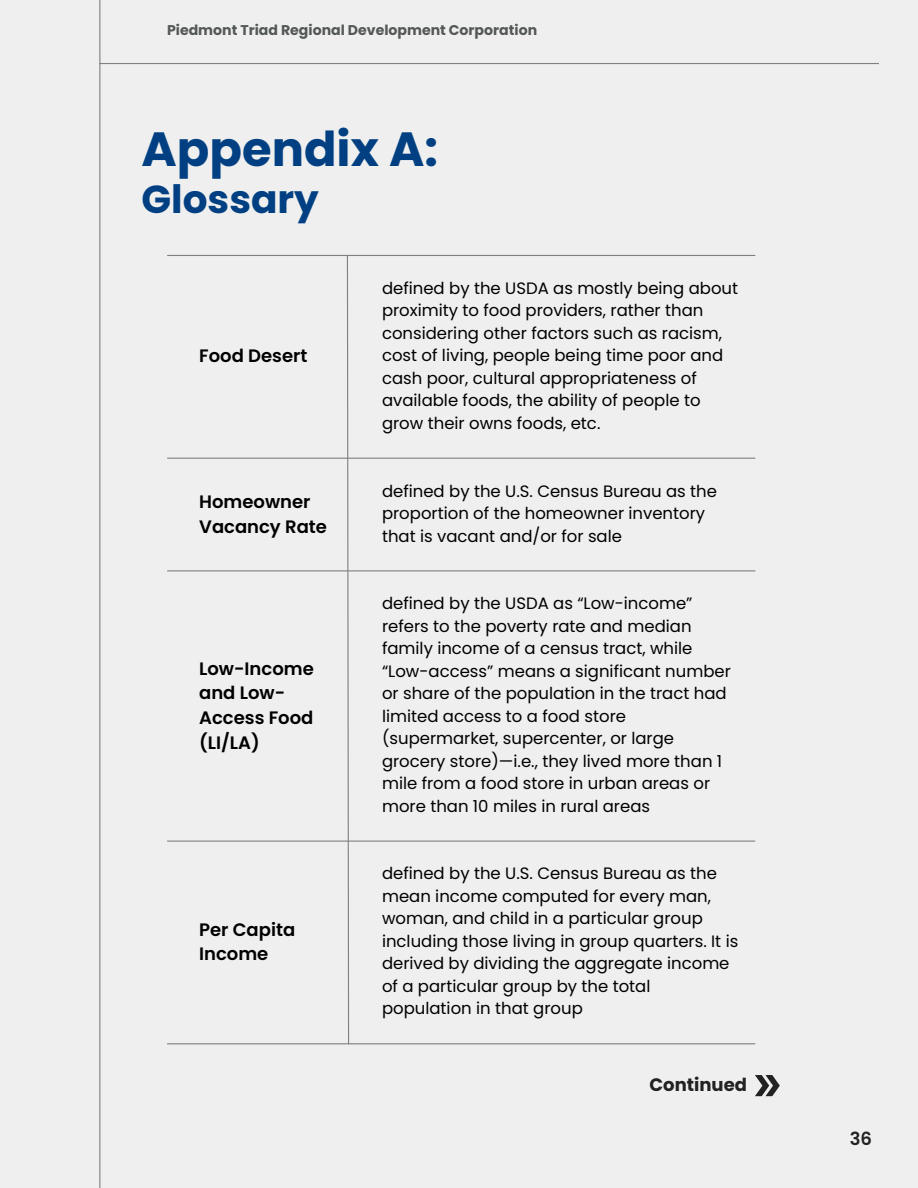
<style>
.page{position:relative;width:918px;height:1188px;background:#efefef}
.page>*{position:absolute;margin:0;border:0;box-sizing:border-box;transform-origin:0 0}
.t1{font:700 48px "Poppins";color:#004082}
.t2{font:700 39px "Poppins";color:#004082}
.t3{font:600 18px/24.8px "Poppins";color:#000}
.t4{font:700 18px "Poppins";color:#222}
.t5{font:600 18px "Poppins";color:#222}
.t6{font:16.5px/22.5px "Poppins";color:#000}
.t7{font:700 14.1px "Poppins";color:#545857}
</style>
<div class="page">
<hr style="left:99px;top:0;width:1px;height:1188px;background:#808080">
<hr style="left:99px;top:63px;width:780px;height:1px;background:#808080">
<hr style="left:167px;top:255px;width:588px;height:1px;background:#808080">
<hr style="left:167px;top:458px;width:588px;height:1px;background:#808080">
<hr style="left:167px;top:570px;width:588px;height:1px;background:#808080">
<svg style="left:346px;top:254px;width:4px;height:791px"></svg>
<hr style="left:167px;top:841px;width:588px;height:1px;background:#808080">
<hr style="left:167px;top:1043px;width:588px;height:1px;background:#808080">
<svg style="left:755px;top:1075px;width:25px;height:21px"></svg>
<p class="t7" style="left:167px;top:21px;width:372px">Piedmont Triad Regional Development Corporation</p>
<h1 class="t1" style="left:142px;top:115px;width:298px">Appendix A:</h1>
<h2 class="t2" style="left:142px;top:172px;width:179px">Glossary</h2>
<p class="t3" style="left:199px;top:344px;width:110px">Food Desert</p>
<p class="t6" style="left:382px;top:277px;width:358px">defined by the USDA as mostly being about proximity to food providers, rather than considering other factors such as racism, cost of living, people being time poor and cash poor, cultural appropriateness of available foods, the ability of people to grow their owns foods, etc.</p>
<p class="t3" style="left:199px;top:489px;width:129px">Homeowner<br>Vacancy Rate</p>
<p class="t6" style="left:382px;top:480px;width:337px">defined by the U.S. Census Bureau as the proportion of the homeowner inventory that is vacant and/or for sale</p>
<p class="t3" style="left:199px;top:656px;width:116px">Low-Income and Low-<br>Access Food (LI/LA)</p>
<p class="t3" style="left:199px;top:917px;width:98px">Per Capita<br>Income</p>
<p class="t6" style="left:382px;top:592px;width:350px">defined by the USDA as “Low-income” refers to the poverty rate and median family income of a census tract, while “Low-access” means a significant number or share of the population in the tract had limited access to a food store (supermarket, supercenter, or large grocery store)—i.e., they lived more than 1 mile from a food store in urban areas or more than 10 miles in rural areas</p>
<p class="t6" style="left:382px;top:862px;width:358px">defined by the U.S. Census Bureau as the mean income computed for every man, woman, and child in a particular group including those living in group quarters. It is derived by dividing the aggregate income of a particular group by the total population in that group</p>
<p class="t4" style="left:650px;top:1072px;width:99px">Continued</p>
<p class="t5" style="left:850px;top:1126px;width:24px">36</p>
</div>
